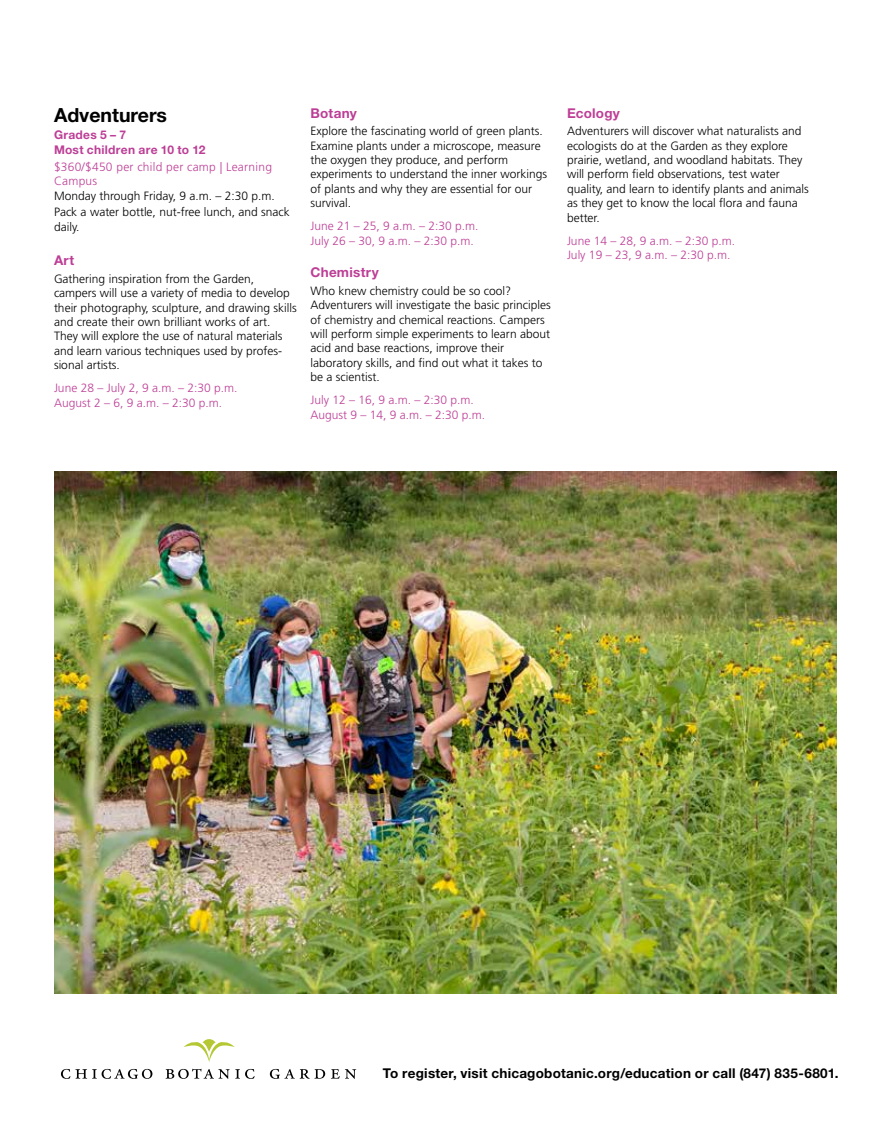
<style>
.page{position:relative;width:891px;height:1134px;background:#fff}
.page>*{position:absolute;margin:0;border:0;box-sizing:border-box;transform-origin:0 0}
.t1{font:700 19.5px "Helvetica Neue LT Std";color:#000}
.t2{font:700 13.5px "Helvetica Neue LT Std";letter-spacing:.02em;color:#000}
.t3{font:700 13.5px "Helvetica Neue LT Std";letter-spacing:.02em;color:#bd3e96}
.t4{font:700 13.5px "Helvetica Neue LT Std";letter-spacing:.015em;color:#be3e97}
.t5{font:300 12px/14.4px "Frutiger LT Std";color:#000}
.t6{font:300 12px/14.4px "Frutiger LT Std";color:#bd3e96}
.t7{font:300 12px/14.4px "Frutiger LT Std";letter-spacing:.02em;color:#bd3e96}
.t8{font:700 12px/15.6px "Helvetica Neue LT Std";letter-spacing:.025em;color:#bd3e96}
</style>
<div class="page">
<svg style="left:61px;top:1069px;width:91px;height:10px"></svg>
<svg style="left:166px;top:1069px;width:89px;height:10px"></svg>
<svg style="left:270px;top:1069px;width:55px;height:10px"></svg>
<svg style="left:331px;top:1069px;width:25px;height:10px"></svg>
<svg style="left:184px;top:1039px;width:51px;height:23px"></svg>
<img style="left:54px;top:472px;width:783px;height:521px">
<h1 class="t1" style="left:54px;top:103px;width:115px">Adventurers</h1>
<p class="t8" style="left:54px;top:126px;width:153px">Grades 5 – 7<br>Most children are 10 to 12</p>
<p class="t7" style="left:54px;top:160px;width:220px">$360/$450 per child per camp | Learning<br>Campus</p>
<p class="t5" style="left:54px;top:187px;width:237px;line-height:16.5px">Monday through Friday, 9 a.m. – 2:30 p.m.<br>Pack a water bottle, nut-free lunch, and snack</p>
<p class="t5" style="left:54px;top:219px;width:27px">daily.</p>
<p class="t3" style="left:54px;top:252px;width:22px">Art</p>
<p class="t5" style="left:54px;top:272px;width:244px">Gathering inspiration from the Garden, campers will use a variety of media to develop their photography, sculpture, and drawing skills and create their own brilliant works of art.<br>They will explore the use of natural materials and learn various techniques used by profes&shy;sional artists.</p>
<p class="t6" style="left:54px;top:381px;width:185px">June 28 – July 2, 9 a.m. – 2:30 p.m.<br>August 2 – 6, 9 a.m. – 2:30 p.m.</p>
<p class="t3" style="left:310px;top:104px;width:48px">Botany</p>
<p class="t5" style="left:310px;top:124px;width:238px">Explore the fascinating world of green plants.<br>Examine plants under a microscope, measure the oxygen they produce, and perform experiments to understand the inner workings of plants and why they are essential for our survival.</p>
<p class="t6" style="left:310px;top:219px;width:170px">June 21 – 25, 9 a.m. – 2:30 p.m.<br>July 26 – 30, 9 a.m. – 2:30 p.m.</p>
<p class="t3" style="left:310px;top:264px;width:70px">Chemistry</p>
<p class="t5" style="left:310px;top:284px;width:242px">Who knew chemistry could be so cool?<br>Adventurers will investigate the basic principles of chemistry and chemical reactions. Campers will perform simple experiments to learn about acid and base reactions, improve their laboratory skills, and find out what it takes to be a scientist.</p>
<p class="t6" style="left:310px;top:393px;width:176px">July 12 – 16, 9 a.m. – 2:30 p.m.<br>August 9 – 14, 9 a.m. – 2:30 p.m.</p>
<p class="t4" style="left:567px;top:104px;width:54px">Ecology</p>
<p class="t5" style="left:567px;top:124px;width:243px">Adventurers will discover what naturalists and ecologists do at the Garden as they explore prairie, wetland, and woodland habitats. They will perform field observations, test water quality, and learn to identify plants and animals as they get to know the local flora and fauna better.</p>
<p class="t6" style="left:567px;top:234px;width:170px">June 14 – 28, 9 a.m. – 2:30 p.m.<br>July 19 – 23, 9 a.m. – 2:30 p.m.</p>
<p class="t2" style="left:383px;top:1064px;width:457px">To register, visit chicagobotanic.org/education or call (847) 835-6801.</p>
</div>
